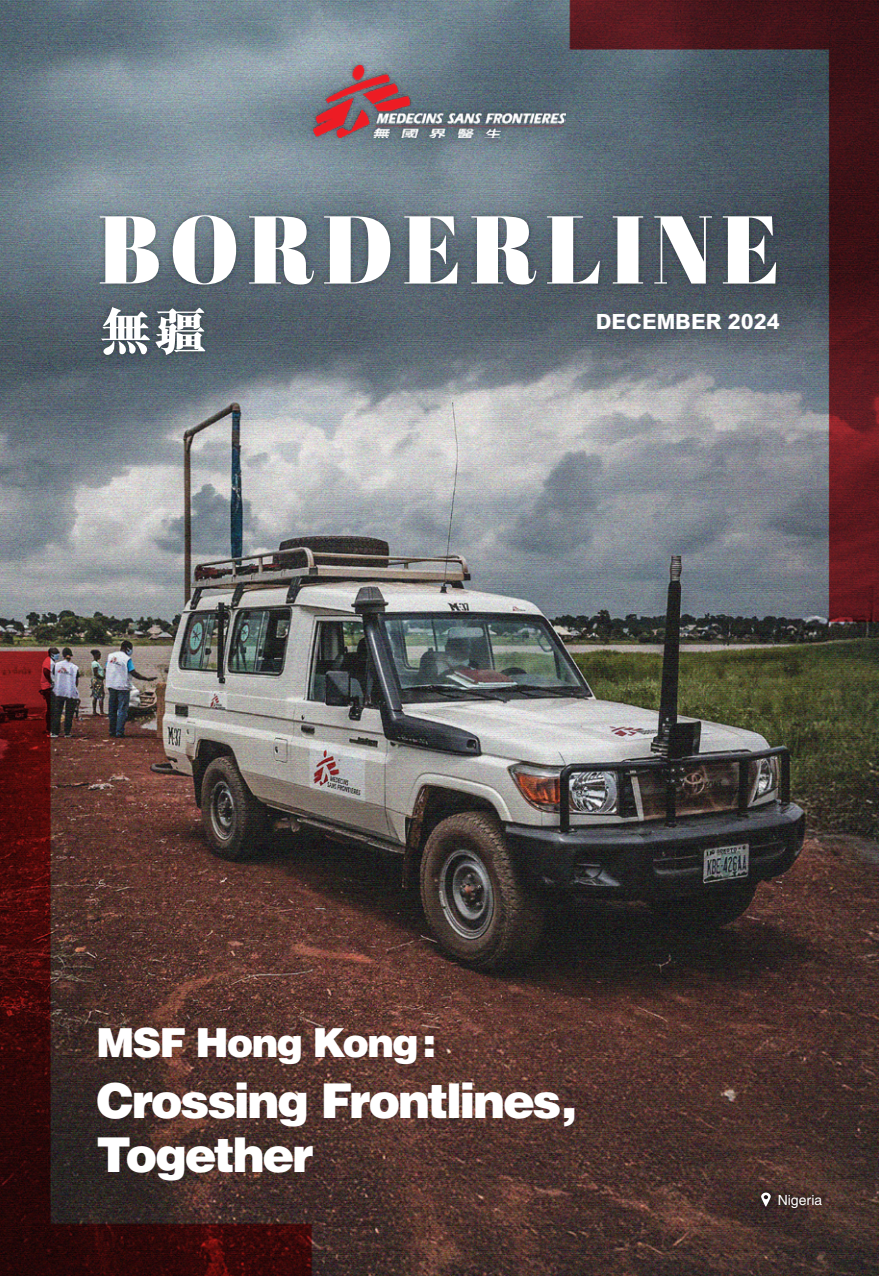
<style>
.page{position:relative;width:879px;height:1276px;background:#fff}
.page>*{position:absolute;margin:0;border:0;box-sizing:border-box;transform-origin:0 0}
.t1{font:900 96px "Abril Display";letter-spacing:.105em;color:#fff}
.t2{font:800 52px "M Sung HK";color:#fff}
.t3{font:900 48px/54px "Helvetica LT Std";letter-spacing:-.05em;color:#fff}
.t4{font:900 40px "Helvetica LT Std";letter-spacing:-.05em;color:#fff}
.t5{font:800 21px "M Hei HK";color:#fff}
.t6{font:14px "Helvetica LT Std";color:#fff}
</style>
<div class="page">
<img style="left:0;top:0;width:879px;height:1276px">
<div style="left:307px;top:59px;width:264px;height:85px;background:#000;opacity:.3"></div>
<img style="left:314px;top:65px;width:251px;height:72px">
<div style="left:93px;top:209px;width:689px;height:81px;background:#000;opacity:.3"></div>
<div style="left:96px;top:301px;width:115px;height:60px;background:#000;opacity:.3"></div>
<div style="left:755px;top:1186px;width:72px;height:27px;background:#000;opacity:.8"></div>
<svg style="left:761px;top:1192px;width:10px;height:14px"></svg>
<h1 class="t1" style="left:99px;top:182px;width:681px">BORDERLINE</h1>
<p class="t2" style="left:99px;top:295px;width:109px">無疆</p>
<p class="t5" style="left:596px;top:307px;width:185px">DECEMBER 2024</p>
<p class="t4" style="left:96px;top:1017px;width:341px">MSF Hong Kong:</p>
<p class="t3" style="left:96px;top:1072px;width:482px">Crossing Frontlines,<br>Together</p>
<p class="t6" style="left:778px;top:1191px;width:46px">Nigeria</p>
</div>
